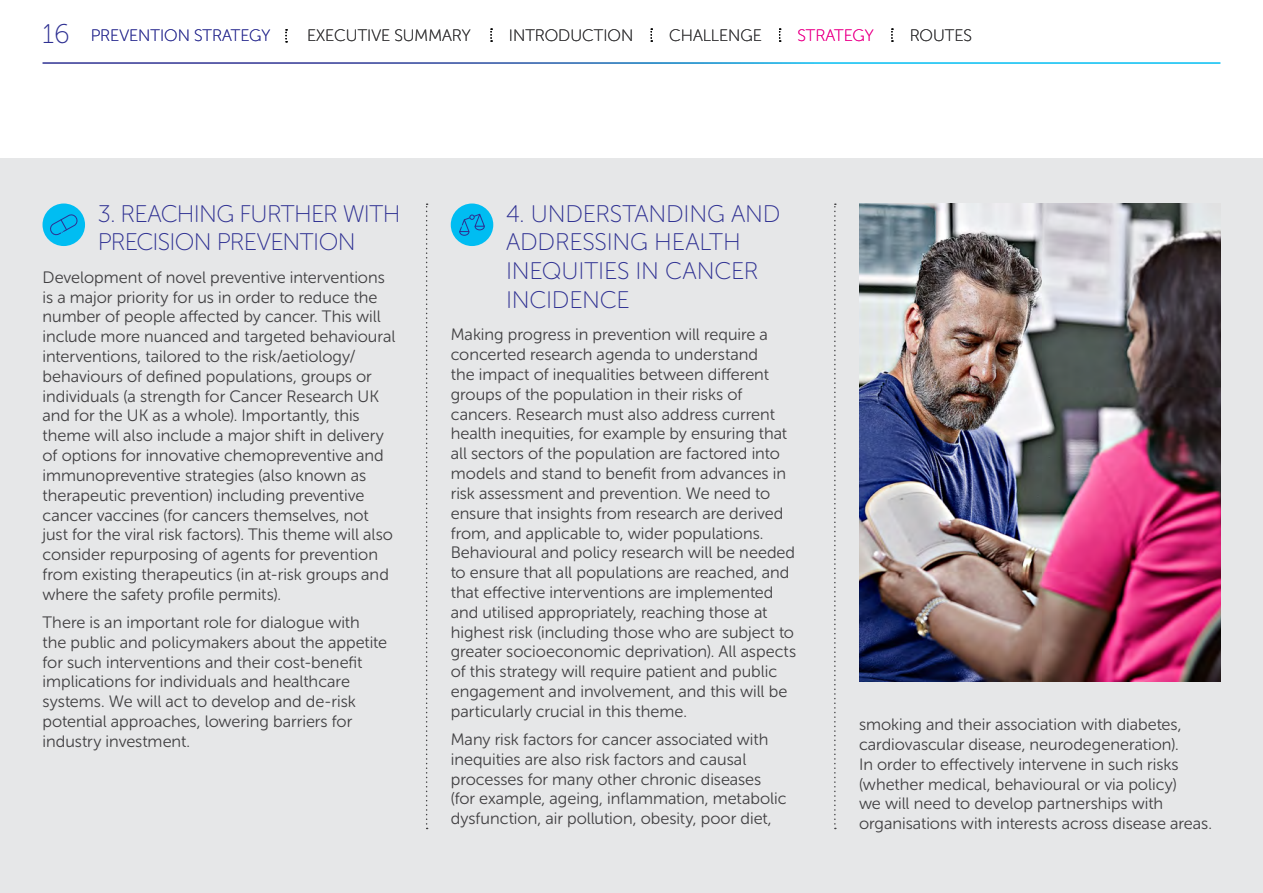
<style>
.page{position:relative;width:1263px;height:893px;background:#fff}
.page>*{position:absolute;margin:0;border:0;box-sizing:border-box;transform-origin:0 0}
.t1{font:27px "Museo Sans Rounded 100";color:#2e3092}
.Case_study_header__H{font:24px/28.8px "Museo Sans Rounded 100";letter-spacing:-.01em;color:#2e3092}
.Case_study_header__H-2{font:24px/28.8px "Museo Sans Rounded 100";letter-spacing:-.03em;color:#2e3092}
.Body_copy__P{font:16.5px/19.8px "Museo Sans Rounded 300";color:#414042}
.t2{font:16.5px "Museo Sans Rounded 100";color:#000}
.t3{font:16.5px "Museo Sans Rounded 100";color:#2e3092}
.t4{font:16.5px "Museo Sans Rounded 100";color:#ec008c}
</style>
<div class="page">
<svg style="left:285px;top:29px;width:2px;height:14px"></svg>
<svg style="left:490px;top:28px;width:2px;height:14px"></svg>
<svg style="left:650px;top:28px;width:2px;height:14px"></svg>
<svg style="left:779px;top:28px;width:2px;height:14px"></svg>
<svg style="left:891px;top:28px;width:2px;height:14px"></svg>
<div style="left:0;top:158px;width:1263px;height:735px;background:#e6e7e8"></div>
<svg style="left:426px;top:204px;width:2px;height:625px"></svg>
<svg style="left:834px;top:204px;width:2px;height:625px"></svg>
<img style="left:859px;top:204px;width:361px;height:478px">
<div style="left:43px;top:204px;width:42px;height:42px;background:#00bdf2;border-radius:50%"></div>
<svg style="left:50px;top:214px;width:28px;height:22px"></svg>
<div style="left:451px;top:204px;width:42px;height:42px;background:#00bdf2;border-radius:50%"></div>
<svg style="left:459px;top:213px;width:26px;height:23px"></svg>
<h1 class="t1" style="left:43px;top:19px;width:29px">16</h1>
<p class="t3" style="left:91px;top:27px;width:181px">PREVENTION STRATEGY</p>
<p class="t2" style="left:307px;top:26px;width:165px">EXECUTIVE SUMMARY</p>
<p class="t2" style="left:509px;top:26px;width:126px">INTRODUCTION</p>
<p class="t2" style="left:669px;top:26px;width:94px">CHALLENGE</p>
<p class="t4" style="left:797px;top:26px;width:78px">STRATEGY</p>
<p class="t2" style="left:910px;top:26px;width:64px">ROUTES</p>
<h4 class="Case_study_header__H-2" style="left:98px;top:199px;width:304px">3. REACHING FURTHER WITH<br>PRECISION PREVENTION</h4>
<p class="Body_copy__P" style="left:43px;top:267px;width:354px">Development of novel preventive interventions is a major priority for us in order to reduce the number of people affected by cancer. This will include more nuanced and targeted behavioural interventions, tailored to the risk/aetiology/ behaviours of defined populations, groups or individuals (a strength for Cancer Research UK and for the UK as a whole). Importantly, this theme will also include a major shift in delivery of options for innovative chemopreventive and immunopreventive strategies (also known as therapeutic prevention) including preventive cancer vaccines (for cancers themselves, not just for the viral risk factors). This theme will also consider repurposing of agents for prevention from existing therapeutics (in at-risk groups and where the safety profile permits).</p>
<p class="Body_copy__P" style="left:43px;top:613px;width:346px">There is an important role for dialogue with the public and policymakers about the appetite for such interventions and their cost-benefit implications for individuals and healthcare systems. We will act to develop and de-risk potential approaches, lowering barriers for industry investment.</p>
<h4 class="Case_study_header__H" style="left:506px;top:199px;width:276px">4. UNDERSTANDING AND<br>ADDRESSING HEALTH<br>INEQUITIES IN CANCER<br>INCIDENCE</h4>
<p class="Body_copy__P" style="left:451px;top:325px;width:347px">Making progress in prevention will require a concerted research agenda to understand<br>the impact of inequalities between different groups of the population in their risks of cancers. Research must also address current health inequities, for example by ensuring that all sectors of the population are factored into models and stand to benefit from advances in risk assessment and prevention. We need to ensure that insights from research are derived from, and applicable to, wider populations.<br>Behavioural and policy research will be needed to ensure that all populations are reached, and that effective interventions are implemented and utilised appropriately, reaching those at highest risk (including those who are subject to greater socioeconomic deprivation). All aspects of this strategy will require patient and public engagement and involvement, and this will be particularly crucial in this theme.</p>
<p class="Body_copy__P" style="left:451px;top:730px;width:337px">Many risk factors for cancer associated with inequities are also risk factors and causal processes for many other chronic diseases (for example, ageing, inflammation, metabolic dysfunction, air pollution, obesity, poor diet,</p>
<p class="Body_copy__P" style="left:859px;top:715px;width:354px">smoking and their association with diabetes, cardiovascular disease, neurodegeneration).<br>In order to effectively intervene in such risks (whether medical, behavioural or via policy)<br>we will need to develop partnerships with organisations with interests across disease areas.</p>
</div>
